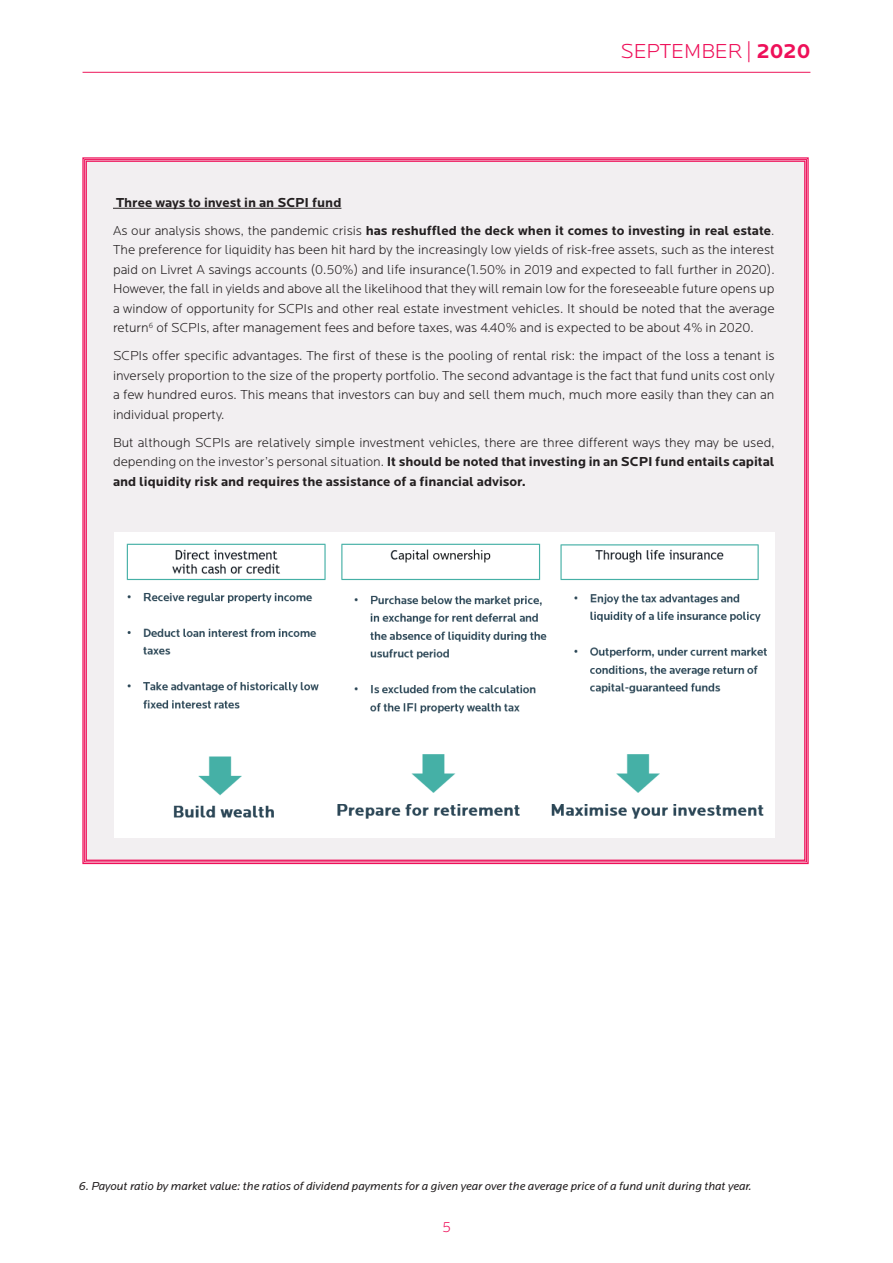
<style>
.page{position:relative;width:893px;height:1263px;background:#fff}
.page>*{position:absolute;margin:0;border:0;box-sizing:border-box;transform-origin:0 0}
.t1{font:300 21px "Locator";color:#ee1059}
.t2{font:300 15px "Locator";color:#ee1059}
.t3{font:300 13.5px/19.5px "Locator";color:#231f20;text-align:justify}
.t4{font:700 13.5px/28px "Locator";color:#231f20}
.t5{font:italic 12px "Locator";color:#231f20}
.s1{font-weight:700}
.s2{font-weight:300}
</style>
<div class="page">
<hr style="left:83px;top:72px;width:727px;height:1px;background:#ed165a">
<div style="left:82px;top:157px;width:727px;height:708px;background:#f2eff1"></div>
<hr style="left:113px;top:208px;width:228px;height:1px;background:#231f20">
<img style="left:114px;top:532px;width:660px;height:306px">
<h1 class="t1" style="left:620px;top:39px;width:191px">SEPTEMBER | <span class="s1">2020</span></h1>
<p class="t4" style="left:113px;top:188px;width:663px">Three ways to invest in an SCPI fund<br><span class="s2">As our analysis shows, the pandemic crisis</span> has reshuffled the deck when it comes to investing in real estate<span class="s2">.</span></p>
<p class="t3" style="left:113px;top:240px;width:663px">The preference for liquidity has been hit hard by the increasingly low yields of risk-free assets, such as the interest paid on Livret A savings accounts (0.50%) and life insurance(1.50% in 2019 and expected to fall further in 2020).<br>However, the fall in yields and above all the likelihood that they will remain low for the foreseeable future opens up a window of opportunity for SCPIs and other real estate investment vehicles. It should be noted that the average return<sup>6</sup> of SCPIs, after management fees and before taxes, was 4.40% and is expected to be about 4% in 2020.</p>
<p class="t3" style="left:113px;top:346px;width:663px">SCPIs offer specific advantages. The first of these is the pooling of rental risk: the impact of the loss a tenant is inversely proportion to the size of the property portfolio. The second advantage is the fact that fund units cost only a few hundred euros. This means that investors can buy and sell them much, much more easily than they can an individual property.</p>
<p class="t3" style="left:113px;top:432px;width:663px">But although SCPIs are relatively simple investment vehicles, there are three different ways they may be used, depending on the investor’s personal situation. <span class="s1">It should be noted that investing in an SCPI fund entails capital and liquidity risk and requires the assistance of a financial advisor.</span></p>
<p class="t5" style="left:79px;top:1179px;width:674px">6. Payout ratio by market value: the ratios of dividend payments for a given year over the average price of a fund unit during that year.</p>
<p class="t2" style="left:442px;top:1218px;width:10px">5</p>
</div>
